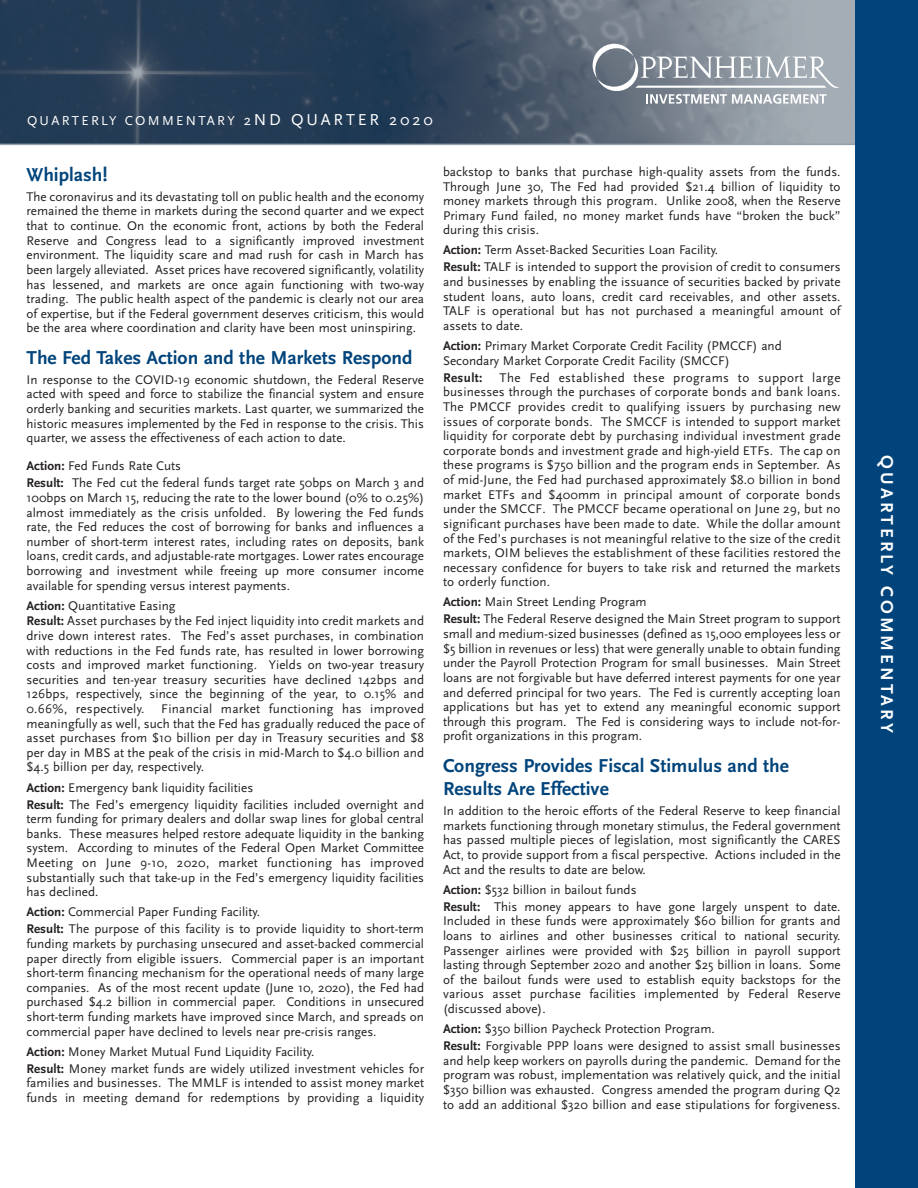
<style>
.page{position:relative;width:918px;height:1188px;background:#fff}
.page>*{position:absolute;margin:0;border:0;box-sizing:border-box;transform-origin:0 0}
.t1{font:700 19.5px/23.4px "Scala Sans";color:#00447b}
.t2{font:700 18px "Scala Sans";letter-spacing:.17em;color:#fff}
.t3{font:13.5px "Scala Sans";letter-spacing:.17em;color:#fff}
.t4{font:13.2px/14.5px "Scala Sans";color:#231f20;text-align:justify}
.t5{font:700 13.2px "Scala Sans LF";letter-spacing:.03em;color:#231f20}
.s1{font-family:"Scala Sans Caps";font-size:15px}
.s2{font-size:16.5px}
.s3{font-family:"Scala Sans Caps";font-size:16.5px}
.s4{font-family:"Scala Sans LF";font-weight:700}
</style>
<div class="page">
<svg style="left:0;top:0;width:855px;height:145px;background:#425569"></svg>
<svg style="left:593px;top:44px;width:247px;height:60px;background:#9da5ad"></svg>
<div style="left:855px;top:0;width:63px;height:1188px;background:#00447b"></div>
<p class="t3" style="left:27px;top:115px;width:407px">QUARTERLY COMMENTARY <span class="s1">2</span><span class="s2">ND QUARTER</span> <span class="s3">2020</span></p>
<p class="t1" style="left:27px;top:164px;width:83px">Whiplash!</p>
<p class="t4" style="left:27px;top:190px;width:399px">The coronavirus and its devastating toll on public health and the economy remained the theme in markets during the second quarter and we expect that to continue. On the economic front, actions by both the Federal Reserve and Congress lead to a significantly improved investment environment. The liquidity scare and mad rush for cash in March has been largely alleviated. Asset prices have recovered significantly, volatility has lessened, and markets are once again functioning with two-way trading. The public health aspect of the pandemic is clearly not our area of expertise, but if the Federal government deserves criticism, this would be the area where coordination and clarity have been most uninspiring.</p>
<p class="t1" style="left:27px;top:347px;width:388px">The Fed Takes Action and the Markets Respond</p>
<p class="t4" style="left:27px;top:373px;width:399px">In response to the COVID-19 economic shutdown, the Federal Reserve acted with speed and force to stabilize the financial system and ensure orderly banking and securities markets. Last quarter, we summarized the historic measures implemented by the Fed in response to the crisis. This quarter, we assess the effectiveness of each action to date.</p>
<p class="t4" style="left:27px;top:460px;width:156px"><span class="s4">Action:</span> Fed Funds Rate Cuts</p>
<p class="t4" style="left:27px;top:477px;width:399px"><span class="s4">Result:</span> The Fed cut the federal funds target rate 50bps on March 3 and 100bps on March 15, reducing the rate to the lower bound (0% to 0.25%) almost immediately as the crisis unfolded. By lowering the Fed funds rate, the Fed reduces the cost of borrowing for banks and influences a number of short-term interest rates, including rates on deposits, bank loans, credit cards, and adjustable-rate mortgages. Lower rates encourage borrowing and investment while freeing up more consumer income available for spending versus interest payments.</p>
<p class="t4" style="left:27px;top:599px;width:151px"><span class="s4">Action:</span> Quantitative Easing</p>
<p class="t4" style="left:27px;top:615px;width:399px"><span class="s4">Result:</span> Asset purchases by the Fed inject liquidity into credit markets and drive down interest rates. The Fed’s asset purchases, in combination with reductions in the Fed funds rate, has resulted in lower borrowing costs and improved market functioning. Yields on two-year treasury securities and ten-year treasury securities have declined 142bps and 126bps, respectively, since the beginning of the year, to 0.15% and 0.66%, respectively.</p>
<p class="t4" style="left:27px;top:703px;width:399px;text-indent:135px">Financial market functioning has improved meaningfully as well, such that the Fed has gradually reduced the pace of asset purchases from $10 billion per day in Treasury securities and $8 per day in MBS at the peak of the crisis in mid-March to $4.0 billion and $4.5 billion per day, respectively.</p>
<p class="t4" style="left:27px;top:781px;width:228px"><span class="s4">Action:</span> Emergency bank liquidity facilities</p>
<p class="t4" style="left:27px;top:798px;width:399px"><span class="s4">Result:</span> The Fed’s emergency liquidity facilities included overnight and term funding for primary dealers and dollar swap lines for global central banks. These measures helped restore adequate liquidity in the banking system. According to minutes of the Federal Open Market Committee Meeting on June 9-10, 2020, market functioning has improved substantially such that take-up in the Fed’s emergency liquidity facilities has declined.</p>
<p class="t4" style="left:27px;top:906px;width:235px"><span class="s4">Action:</span> Commercial Paper Funding Facility.</p>
<p class="t4" style="left:27px;top:923px;width:399px"><span class="s4">Result:</span> The purpose of this facility is to provide liquidity to short-term funding markets by purchasing unsecured and asset-backed commercial paper directly from eligible issuers. Commercial paper is an important short-term financing mechanism for the operational needs of many large companies. As of the most recent update (June 10, 2020), the Fed had purchased $4.2 billion in commercial paper. Conditions in unsecured short-term funding markets have improved since March, and spreads on commercial paper have declined to levels near pre-crisis ranges.</p>
<p class="t4" style="left:27px;top:1045px;width:289px"><span class="s4">Action:</span> Money Market Mutual Fund Liquidity Facility.</p>
<p class="t4" style="left:27px;top:1062px;width:399px"><span class="s4">Result:</span> Money market funds are widely utilized investment vehicles for families and businesses. The MMLF is intended to assist money market funds in meeting demand for redemptions by providing a liquidity</p>
<p class="t4" style="left:443px;top:165px;width:399px">backstop to banks that purchase high-quality assets from the funds.<br>Through June 30, The Fed had provided $21.4 billion of liquidity to money markets through this program. Unlike 2008, when the Reserve Primary Fund failed, no money market funds have “broken the buck” during this crisis.</p>
<p class="t4" style="left:443px;top:244px;width:277px"><span class="s4">Action:</span> Term Asset-Backed Securities Loan Facility.</p>
<p class="t4" style="left:443px;top:261px;width:399px"><span class="s4">Result:</span> TALF is intended to support the provision of credit to consumers and businesses by enabling the issuance of securities backed by private student loans, auto loans, credit card receivables, and other assets.<br>TALF is operational but has not purchased a meaningful amount of assets to date.</p>
<p class="t4" style="left:443px;top:340px;width:340px"><span class="s4">Action:</span> Primary Market Corporate Credit Facility (PMCCF) and<br>Secondary Market Corporate Credit Facility (SMCCF)</p>
<p class="t5" style="left:443px;top:373px;width:41px">Result:</p>
<p class="t4" style="left:443px;top:371px;width:399px;text-indent:57px">The Fed established these programs to support large businesses through the purchases of corporate bonds and bank loans.<br>The PMCCF provides credit to qualifying issuers by purchasing new issues of corporate bonds. The SMCCF is intended to support market liquidity for corporate debt by purchasing individual investment grade corporate bonds and investment grade and high-yield ETFs. The cap on these programs is $750 billion and the program ends in September. As of mid-June, the Fed had purchased approximately $8.0 billion in bond market ETFs and $400mm in principal amount of corporate bonds under the SMCCF. The PMCCF became operational on June 29, but no significant purchases have been made to date. While the dollar amount of the Fed’s purchases is not meaningful relative to the size of the credit markets, OIM believes the establishment of these facilities restored the necessary confidence for buyers to take risk and returned the markets to orderly function.</p>
<p class="t4" style="left:443px;top:596px;width:205px"><span class="s4">Action:</span> Main Street Lending Program</p>
<p class="t4" style="left:443px;top:613px;width:399px"><span class="s4">Result:</span> The Federal Reserve designed the Main Street program to support small and medium-sized businesses (defined as 15,000 employees less or $5 billion in revenues or less) that were generally unable to obtain funding under the Payroll Protection Program for small businesses. Main Street loans are not forgivable but have deferred interest payments for one year and deferred principal for two years. The Fed is currently accepting loan applications but has yet to extend any meaningful economic support through this program. The Fed is considering ways to include not-for&shy;profit organizations in this program.</p>
<p class="t1" style="left:443px;top:755px;width:347px">Congress Provides Fiscal Stimulus and the<br>Results Are Effective</p>
<p class="t4" style="left:443px;top:805px;width:399px">In addition to the heroic efforts of the Federal Reserve to keep financial markets functioning through monetary stimulus, the Federal government has passed multiple pieces of legislation, most significantly the CARES Act, to provide support from a fiscal perspective. Actions included in the Act and the results to date are below.</p>
<p class="t4" style="left:443px;top:883px;width:195px"><span class="s4">Action:</span> $532 billion in bailout funds</p>
<p class="t4" style="left:443px;top:900px;width:399px"><span class="s4">Result:</span> This money appears to have gone largely unspent to date.<br>Included in these funds were approximately $60 billion for grants and loans to airlines and other businesses critical to national security.<br>Passenger airlines were provided with $25 billion in payroll support lasting through September 2020 and another $25 billion in loans. Some of the bailout funds were used to establish equity backstops for the various asset purchase facilities implemented by Federal Reserve (discussed above).</p>
<p class="t4" style="left:443px;top:1023px;width:273px"><span class="s4">Action:</span> $350 billion Paycheck Protection Program.</p>
<p class="t4" style="left:443px;top:1040px;width:399px"><span class="s4">Result:</span> Forgivable PPP loans were designed to assist small businesses and help keep workers on payrolls during the pandemic. Demand for the program was robust, implementation was relatively quick, and the initial $350 billion was exhausted. Congress amended the program during Q2 to add an additional $320 billion and ease stipulations for forgiveness.</p>
<p class="t2" style="left:894px;top:455px;width:279px;rotate:90deg">QUARTERLY COMMENTARY</p>
</div>
